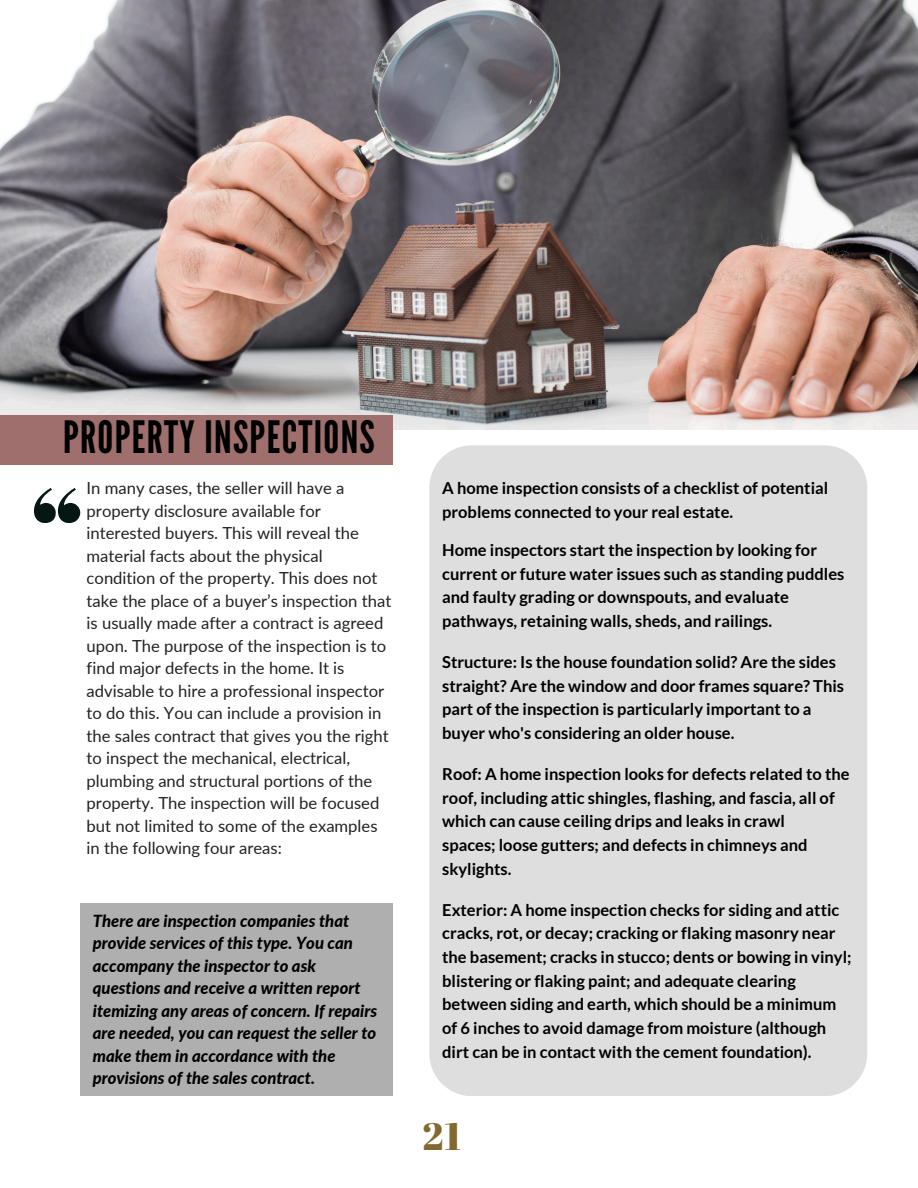
<style>
.page{position:relative;width:918px;height:1188px;background:#fff}
.page>*{position:absolute;margin:0;border:0;box-sizing:border-box;transform-origin:0 0}
.t1{font:44.55px "League Gothic";letter-spacing:.03em;color:#000}
.t2{font:38.1px "Abril Fatface";color:#816a2f}
.t3{font:16.65px/22.5px "Lato";color:#222}
.t4{font:italic 800 16.65px/22.5px "Lato";color:#000}
.t5{font:700 16.5px/23.7px "Lato";color:#000}
</style>
<div class="page">
<svg style="left:34px;top:488px;width:46px;height:35px"></svg>
<img style="left:0;top:0;width:918px;height:430px">
<div style="left:80px;top:904px;width:312px;height:192px;background:#afafaf"></div>
<div style="left:429px;top:445px;width:438px;height:651px;background:#dfdede"></div>
<div style="left:0;top:415px;width:393px;height:50px;background:#9e6f6d"></div>
<h2 class="t1" style="left:63px;top:412px;width:313px">PROPERTY INSPECTIONS</h2>
<h2 class="t3" style="left:87px;top:476px;width:306px">In many cases, the seller will have a property disclosure available for interested buyers. This will reveal the material facts about the physical condition of the property. This does not take the place of a buyer’s inspection that is usually made after a contract is agreed upon. The purpose of the inspection is to find major defects in the home. It is advisable to hire a professional inspector to do this. You can include a provision in the sales contract that gives you the right to inspect the mechanical, electrical, plumbing and structural portions of the property. The inspection will be focused but not limited to some of the examples in the following four areas:</h2>
<h2 class="t4" style="left:93px;top:909px;width:286px">There are inspection companies that provide services of this type. You can accompany the inspector to ask questions and receive a written report itemizing any areas of concern. If repairs are needed, you can request the seller to make them in accordance with the provisions of the sales contract.</h2>
<h2 class="t5" style="left:442px;top:476px;width:388px">A home inspection consists of a checklist of potential problems connected to your real estate.</h2>
<h2 class="t5" style="left:442px;top:538px;width:404px">Home inspectors start the inspection by looking for current or future water issues such as standing puddles and faulty grading or downspouts, and evaluate pathways, retaining walls, sheds, and railings.</h2>
<p class="t5" style="left:442px;top:650px;width:403px">Structure: Is the house foundation solid? Are the sides straight? Are the window and door frames square? This part of the inspection is particularly important to a buyer who's considering an older house.</p>
<p class="t5" style="left:442px;top:762px;width:409px">Roof: A home inspection looks for defects related to the roof, including attic shingles, flashing, and fascia, all of which can cause ceiling drips and leaks in crawl<br>spaces; loose gutters; and defects in chimneys and skylights.</p>
<h2 class="t5" style="left:442px;top:898px;width:411px">Exterior: A home inspection checks for siding and attic cracks, rot, or decay; cracking or flaking masonry near the basement; cracks in stucco; dents or bowing in vinyl; blistering or flaking paint; and adequate clearing between siding and earth, which should be a minimum of 6 inches to avoid damage from moisture (although dirt can be in contact with the cement foundation).</h2>
<h1 class="t2" style="left:423px;top:1110px;width:40px">21</h1>
</div>
